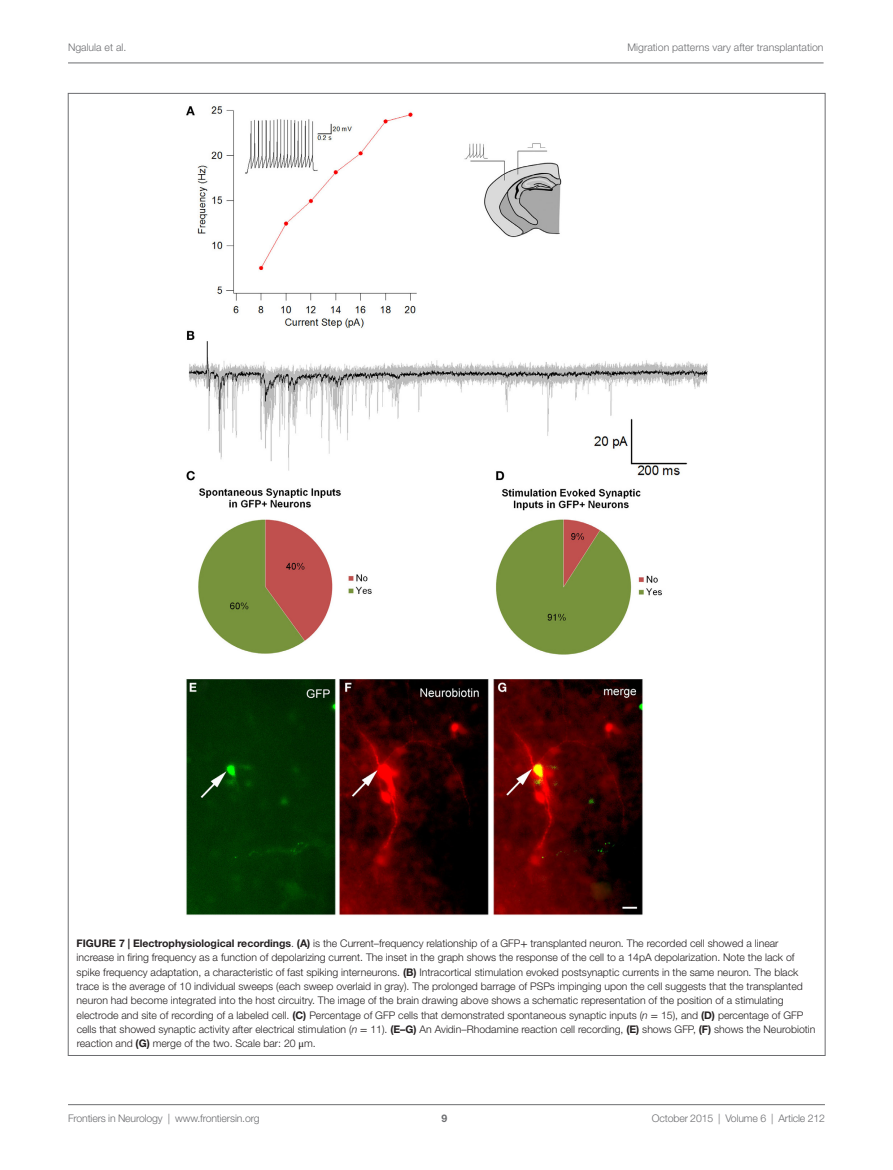
<style>
.page{position:relative;width:893px;height:1170px;background:#fff}
.page>*{position:absolute;margin:0;border:0;box-sizing:border-box;transform-origin:0 0}
.t1{font:300 10.5px/14.2px "Helvetica Neue LT Std";color:#231f20}
.t2{font:300 10.5px "Helvetica Neue LT Std";letter-spacing:-.015em;color:#6c6d70}
.t3{font:700 10.5px "Helvetica Neue LT Std";color:#6c6d70}
.s1{font-weight:700}
.s2{font-family:"STIX General";font-weight:400}
.s3{font-style:italic}
</style>
<div class="page">
<hr style="left:68px;top:1104px;width:757px;height:1px;background:#6c6d70">
<hr style="left:68px;top:63px;width:756px;height:1px;background:#6c6d70">
<img style="left:186px;top:106px;width:522px;height:810px">
<p class="t2" style="left:68px;top:41px;width:60px">Ngalula et al.</p>
<p class="t2" style="left:627px;top:41px;width:198px">Migration patterns vary after transplantation</p>
<p class="t1" style="left:77px;top:936px;width:740px"><span class="s1">FIG URE 7 | Electrophysiological recordings</span>. <span class="s1">(A)</span> is the Current–frequency relationship of a GFP<span class="s2">+</span> transplanted neuron. The recorded cell showed a linear increase in firing frequency as a function of depolarizing current. The inset in the graph shows the response of the cell to a 14pA depolarization. Note the lack of spike frequency adaptation, a characteristic of fast spiking interneurons. <span class="s1">(B)</span> Intracortical stimulation evoked postsynaptic currents in the same neuron. The black trace is the average of 10 individual sweeps (each sweep overlaid in gray). The prolonged barrage of PSPs impinging upon the cell suggests that the transplanted neuron had become integrated into the host circuitry. The image of the brain drawing above shows a schematic representation of the position of a stimulating electrode and site of recording of a labeled cell. <span class="s1">(C)</span> Percentage of GFP cells that demonstrated spontaneous synaptic inputs (<span class="s3">n</span> <span class="s2">=</span> 15), and <span class="s1">(D)</span> percentage of GFP cells that showed synaptic activity after electrical stimulation (<span class="s3">n</span> <span class="s2">=</span> 11). <span class="s1">(E–G)</span> An Avidin–Rhodamine reaction cell recording, <span class="s1">(E)</span> shows GFP, <span class="s1">(F)</span> shows the Neurobiotin reaction and <span class="s1">(G)</span> merge of the two. Scale bar: 20 <span class="s2">μ</span>m.</p>
<p class="t2" style="left:68px;top:1111px;width:193px">Frontiers in Neurology | www.frontiersin.org</p>
<p class="t3" style="left:441px;top:1111px;width:7px">9</p>
<p class="t2" style="left:652px;top:1111px;width:174px">October 2015 | Volume 6 | Article 212</p>
</div>
